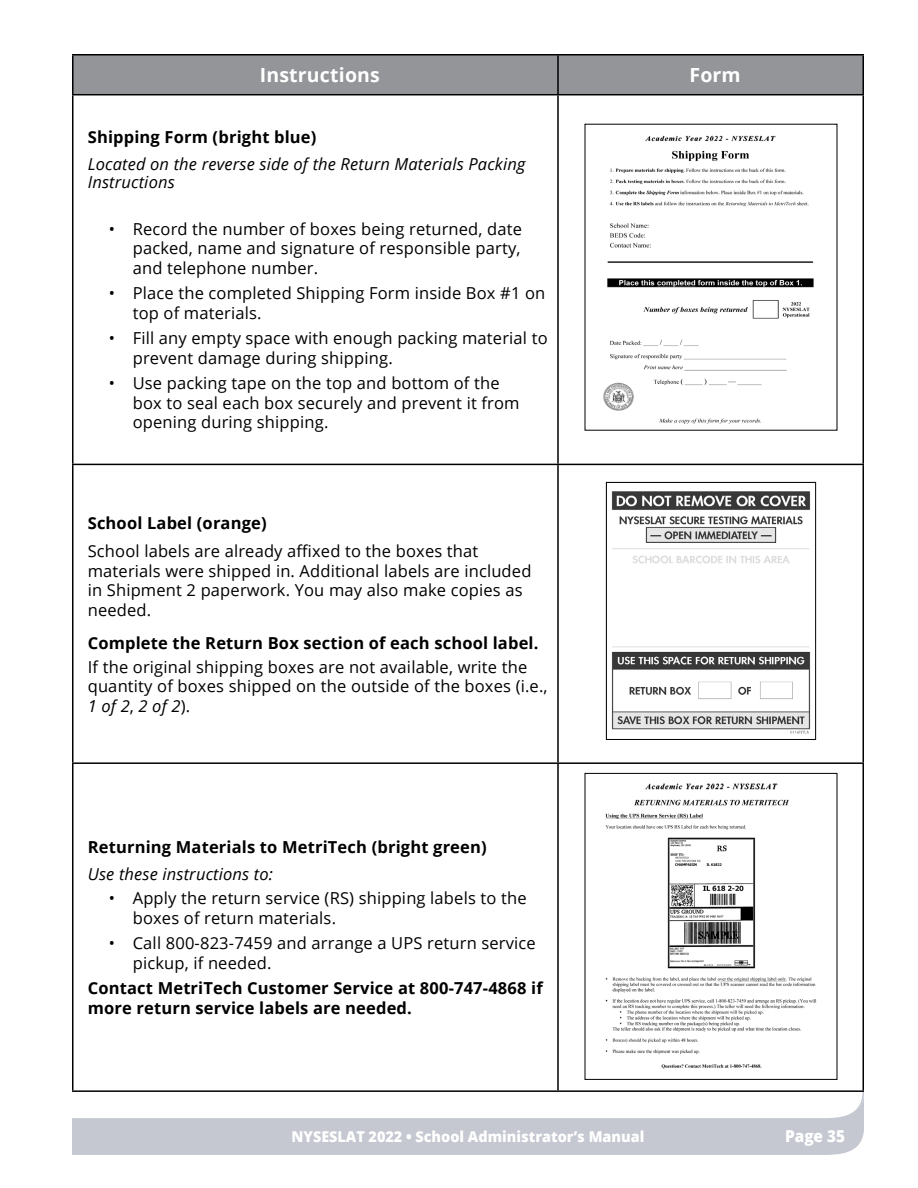
<style>
.page{position:relative;width:918px;height:1188px;background:#fff}
.page>*{position:absolute;margin:0;border:0;box-sizing:border-box;transform-origin:0 0}
.Table_Header{font:700 19.5px "Open Sans";letter-spacing:.01em;color:#fff}
.Regular{font:16.5px/19.5px "Open Sans";letter-spacing:.01em;color:#000}
.Regular-2{font:700 16.5px/19.5px "Open Sans";letter-spacing:.01em;color:#000}
.Form_Name{font:700 16.5px "Open Sans";letter-spacing:.01em;color:#000}
.Italic{font:italic 16.5px/18px "Open Sans";letter-spacing:.01em;color:#000}
.t1{font:800 16.5px "Open Sans";color:#fff;scale:.93 1}
.t2{font:800 15px "Open Sans";color:#fff;scale:.96 1}
.s1{font-style:italic}
</style>
<div class="page">
<div style="left:72px;top:1120px;width:792px;height:35px;background:#c5c7d1"></div>
<svg style="left:72px;top:1092px;width:792px;height:28px"></svg>
<div style="left:74px;top:56px;width:788px;height:38px;background:#939598"></div>
<hr style="left:72px;top:54px;width:486px;height:2px;background:#000">
<hr style="left:72px;top:56px;width:2px;height:38px;background:#000">
<hr style="left:558px;top:54px;width:306px;height:2px;background:#000">
<hr style="left:557px;top:56px;width:2px;height:38px;background:#000">
<hr style="left:862px;top:56px;width:2px;height:38px;background:#000">
<hr style="left:72px;top:94px;width:486px;height:1px;background:#000">
<hr style="left:72px;top:95px;width:2px;height:369px;background:#000">
<hr style="left:558px;top:94px;width:306px;height:1px;background:#000">
<hr style="left:557px;top:95px;width:2px;height:369px;background:#000">
<hr style="left:862px;top:95px;width:2px;height:369px;background:#000">
<hr style="left:72px;top:464px;width:486px;height:1px;background:#000">
<hr style="left:72px;top:465px;width:2px;height:297px;background:#000">
<hr style="left:558px;top:464px;width:306px;height:1px;background:#000">
<hr style="left:557px;top:465px;width:2px;height:297px;background:#000">
<hr style="left:862px;top:465px;width:2px;height:297px;background:#000">
<hr style="left:72px;top:762px;width:486px;height:2px;background:#000">
<hr style="left:72px;top:764px;width:2px;height:326px;background:#000">
<hr style="left:558px;top:762px;width:306px;height:2px;background:#000">
<hr style="left:557px;top:764px;width:2px;height:326px;background:#000">
<hr style="left:862px;top:764px;width:2px;height:326px;background:#000">
<hr style="left:72px;top:1090px;width:486px;height:2px;background:#000">
<hr style="left:558px;top:1090px;width:306px;height:2px;background:#000">
<img style="left:603px;top:135px;width:211px;height:289px">
<img style="left:611px;top:491px;width:200px;height:243px">
<div style="left:606px;top:482px;width:210px;height:258px;border:1px solid #000"></div>
<img style="left:605px;top:783px;width:212px;height:286px">
<div style="left:585px;top:773px;width:252px;height:307px;border:1px solid #000"></div>
<p class="Table_Header" style="left:260px;top:61px;width:122px">Instructions</p>
<p class="Table_Header" style="left:689px;top:61px;width:53px">Form</p>
<p class="Form_Name" style="left:88px;top:126px;width:230px">Shipping Form (bright blue)</p>
<p class="Italic" style="left:88px;top:155px;width:439px">Located on the reverse side of the Return Materials Packing<br>Instructions</p>
<p class="Regular" style="left:133px;top:219px;width:391px;text-align:justify;text-indent:-24px">• Record the number of boxes being returned, date packed, name and signature of responsible party, and telephone number.</p>
<p class="Regular" style="left:133px;top:283px;width:414px;text-indent:-24px">• Place the completed Shipping Form inside Box #1 on top of materials.</p>
<p class="Regular" style="left:133px;top:328px;width:416px;text-indent:-24px">• Fill any empty space with enough packing material to prevent damage during shipping.</p>
<p class="Regular" style="left:133px;top:373px;width:388px;text-indent:-24px">• Use packing tape on the top and bottom of the box to seal each box securely and prevent it from opening during shipping.</p>
<p class="Form_Name" style="left:88px;top:511px;width:181px">School Label (orange)</p>
<p class="Regular" style="left:88px;top:541px;width:445px">School labels are already affixed to the boxes that materials were shipped in. Additional labels are included in Shipment 2 paperwork. You may also make copies as needed.</p>
<p class="Regular-2" style="left:88px;top:632px;width:452px">Complete the Return Box section of each school label.</p>
<p class="Regular" style="left:88px;top:656px;width:461px">If the original shipping boxes are not available, write the quantity of boxes shipped on the outside of the boxes (i.e.,<br><span class="s1">1 of 2</span>, <span class="s1">2 of 2</span>).</p>
<p class="Form_Name" style="left:88px;top:836px;width:401px">Returning Materials to MetriTech (bright green)</p>
<p class="Italic" style="left:88px;top:865px;width:187px">Use these instructions to:</p>
<p class="Regular" style="left:133px;top:888px;width:395px;text-indent:-24px">• Apply the return service (RS) shipping labels to the boxes of return materials.</p>
<p class="Regular" style="left:133px;top:933px;width:405px;text-indent:-24px">• Call 800-823-7459 and arrange a UPS return service pickup, if needed.</p>
<p class="Regular-2" style="left:88px;top:978px;width:457px">Contact MetriTech Customer Service at 800-747-4868 if more return service labels are needed.</p>
<p class="t2" style="left:291px;top:1125px;width:369px">NYSESLAT 2022 • School Administrator’s Manual</p>
<p class="t1" style="left:785px;top:1124px;width:66px">Page 35</p>
</div>
